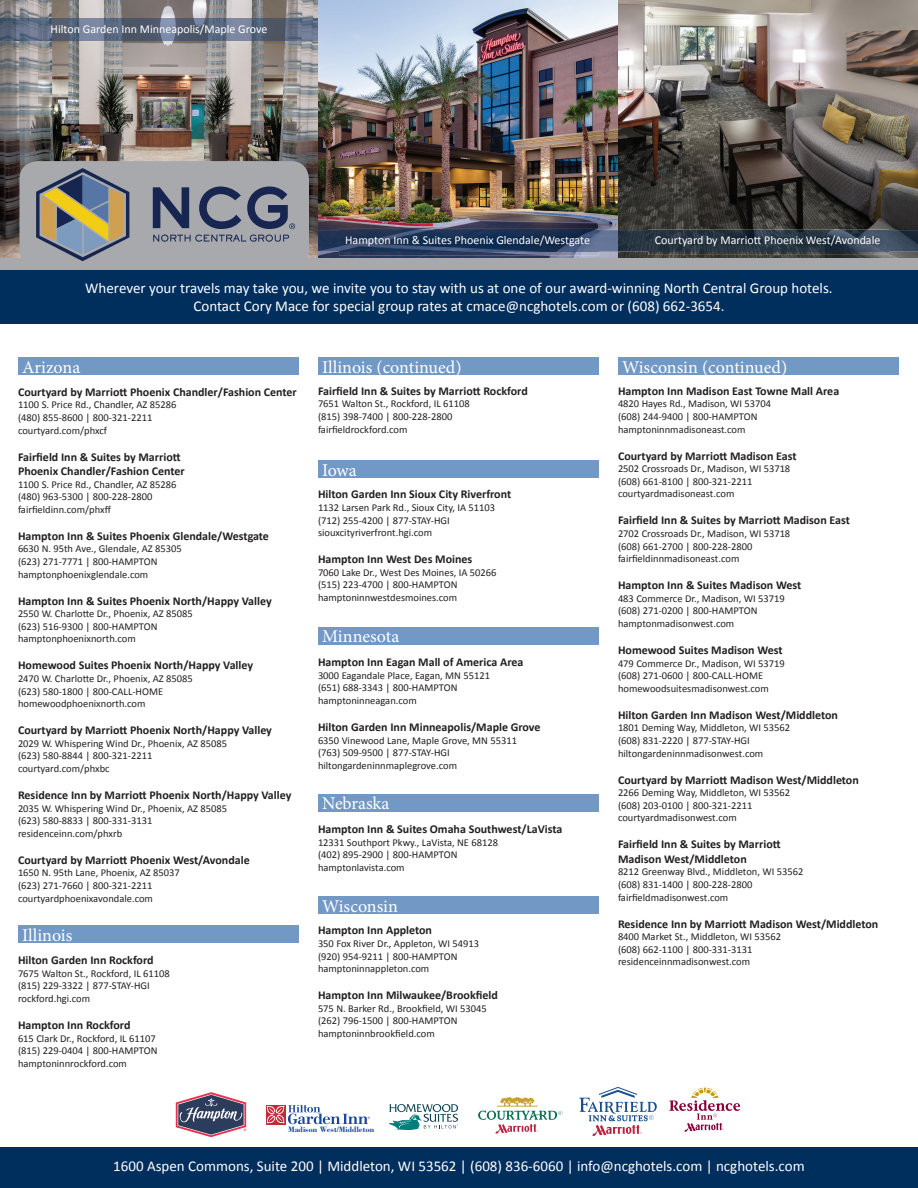
<style>
.page{position:relative;width:918px;height:1188px;background:#fff}
.page>*{position:absolute;margin:0;border:0;box-sizing:border-box;transform-origin:0 0}
.t1{font:18px "Minion Pro";color:#fff}
.t2{font:15px/18px "Calibri";color:#fff;text-align:center}
.t3{font:700 12px/14.4px "Calibri";color:#231f20}
.t4{font:12px "Calibri";color:#fff}
.t5{font:10.5px/12.6px "Calibri";color:#231f20}
.t6{font:700 7.95px "Bodoni";color:#18469d}
</style>
<div class="page">
<img style="left:318px;top:0;width:300px;height:258px">
<img style="left:618px;top:0;width:300px;height:258px">
<img style="left:0;top:0;width:318px;height:258px">
<div style="left:0;top:270px;width:918px;height:54px;background:#002e5d"></div>
<div style="left:0;top:258px;width:918px;height:12px;background:#a8a9ad"></div>
<div style="left:0;top:1147px;width:918px;height:41px;background:#002e5d"></div>
<div style="left:18px;top:357px;width:280px;height:18px;background:#7299c6"></div>
<div style="left:318px;top:357px;width:280px;height:18px;background:#7299c6"></div>
<div style="left:18px;top:926px;width:280px;height:18px;background:#7299c6"></div>
<div style="left:318px;top:460px;width:280px;height:18px;background:#7299c6"></div>
<div style="left:618px;top:357px;width:280px;height:18px;background:#7299c6"></div>
<div style="left:318px;top:794px;width:280px;height:18px;background:#7299c6"></div>
<div style="left:318px;top:627px;width:280px;height:18px;background:#7299c6"></div>
<div style="left:318px;top:896px;width:280px;height:18px;background:#7299c6"></div>
<svg style="left:176px;top:1092px;width:70px;height:45px"></svg>
<svg style="left:389px;top:1104px;width:69px;height:26px"></svg>
<div style="left:266px;top:1105px;width:20px;height:19px;background:#bf2b37"></div>
<svg style="left:267px;top:1105px;width:103px;height:19px"></svg>
<svg style="left:478px;top:1097px;width:84px;height:37px"></svg>
<svg style="left:579px;top:1087px;width:78px;height:49px"></svg>
<svg style="left:669px;top:1088px;width:71px;height:44px"></svg>
<div style="left:20px;top:161px;width:289px;height:107px;background:#a8a9ad;border-radius:18px"></div>
<svg style="left:36px;top:168px;width:93px;height:93px"></svg>
<svg style="left:153px;top:235px;width:136px;height:7px"></svg>
<svg style="left:153px;top:187px;width:36px;height:41px"></svg>
<svg style="left:199px;top:187px;width:42px;height:42px"></svg>
<svg style="left:247px;top:187px;width:48px;height:42px"></svg>
<img style="left:0;top:19px;width:318px;height:21px">
<img style="left:318px;top:230px;width:600px;height:22px">
<img style="left:339px;top:229px;width:260px;height:26px">
<img style="left:339px;top:230px;width:260px;height:22px">
<img style="left:648px;top:229px;width:241px;height:26px">
<img style="left:648px;top:230px;width:241px;height:22px">
<p class="t4" style="left:51px;top:21px;width:218px">Hilton Garden Inn Minneapolis/Maple Grove</p>
<p class="t4" style="left:345px;top:232px;width:246px">Hampton Inn &amp; Suites Phoenix Glendale/Westgate</p>
<p class="t4" style="left:655px;top:232px;width:227px">Courtyard by Marriott Phoenix West/Avondale</p>
<h2 class="t2" style="left:85px;top:280px;width:749px">Wherever your travels may take you, we invite you to stay with us at one of our award-winning North Central Group hotels.<br>Contact Cory Mace for special group rates at cmace@ncghotels.com or (608) 662-3654.</h2>
<h1 class="t1" style="left:22px;top:355px;width:60px">Arizona</h1>
<h1 class="t1" style="left:322px;top:355px;width:141px">Illinois (continued)</h1>
<p class="t3" style="left:18px;top:385px;width:280px">Courtyard by Marriott Phoenix Chandler/Fashion Center</p>
<p class="t5" style="left:18px;top:399px;width:160px">1100 S. Price Rd., Chandler, AZ 85286 (480) 855-8600 | 800-321-2211 courtyard.com/phxcf</p>
<p class="t3" style="left:18px;top:450px;width:168px">Fairfield Inn &amp; Suites by Marriott<br>Phoenix Chandler/Fashion Center</p>
<p class="t5" style="left:18px;top:478px;width:160px">1100 S. Price Rd., Chandler, AZ 85286 (480) 963-5300 | 800-228-2800 fairfieldinn.com/phxff</p>
<p class="t3" style="left:18px;top:529px;width:253px">Hampton Inn &amp; Suites Phoenix Glendale/Westgate</p>
<p class="t5" style="left:18px;top:543px;width:165px">6630 N. 95th Ave., Glendale, AZ 85305 (623) 271-7771 | 800-HAMPTON hamptonphoenixglendale.com</p>
<p class="t3" style="left:18px;top:594px;width:255px">Hampton Inn &amp; Suites Phoenix North/Happy Valley</p>
<p class="t5" style="left:18px;top:608px;width:176px">2550 W. Charlotte Dr., Phoenix, AZ 85085 (623) 516-9300 | 800-HAMPTON hamptonphoenixnorth.com</p>
<p class="t3" style="left:18px;top:658px;width:237px">Homewood Suites Phoenix North/Happy Valley</p>
<p class="t5" style="left:18px;top:672px;width:176px">2470 W. Charlotte Dr., Phoenix, AZ 85085 (623) 580-1800 | 800-CALL-HOME homewoodphoenixnorth.com</p>
<p class="t3" style="left:18px;top:723px;width:255px">Courtyard by Marriott Phoenix North/Happy Valley</p>
<p class="t5" style="left:18px;top:737px;width:211px">2029 W. Whispering Wind Dr., Phoenix, AZ 85085 (623) 580-8844 | 800-321-2211 courtyard.com/phxbc</p>
<p class="t3" style="left:18px;top:788px;width:275px">Residence Inn by Marriott Phoenix North/Happy Valley</p>
<p class="t5" style="left:18px;top:802px;width:211px">2035 W. Whispering Wind Dr., Phoenix, AZ 85085 (623) 580-8833 | 800-331-3131 residenceinn.com/phxrb</p>
<p class="t3" style="left:18px;top:853px;width:233px">Courtyard by Marriott Phoenix West/Avondale</p>
<p class="t5" style="left:18px;top:867px;width:163px">1650 N. 95th Lane, Phoenix, AZ 85037 (623) 271-7660 | 800-321-2211 courtyardphoenixavondale.com</p>
<h1 class="t1" style="left:22px;top:923px;width:52px">Illinois</h1>
<p class="t3" style="left:18px;top:953px;width:137px">Hilton Garden Inn Rockford</p>
<p class="t5" style="left:18px;top:967px;width:153px">7675 Walton St., Rockford, IL 61108 (815) 229-3322 | 877-STAY-HGI rockford.hgi.com</p>
<p class="t3" style="left:18px;top:1018px;width:114px">Hampton Inn Rockford</p>
<p class="t5" style="left:18px;top:1032px;width:141px">615 Clark Dr., Rockford, IL 61107 (815) 229-0404 | 800-HAMPTON hamptoninnrockford.com</p>
<p class="t3" style="left:318px;top:384px;width:211px">Fairfield Inn &amp; Suites by Marriott Rockford</p>
<p class="t5" style="left:318px;top:398px;width:153px">7651 Walton St., Rockford, IL 61108 (815) 398-7400 | 800-228-2800 fairfieldrockford.com</p>
<h1 class="t1" style="left:322px;top:458px;width:36px">Iowa</h1>
<p class="t3" style="left:318px;top:487px;width:195px">Hilton Garden Inn Sioux City Riverfront</p>
<p class="t5" style="left:318px;top:501px;width:179px">1132 Larsen Park Rd., Sioux City, IA 51103 (712) 255-4200 | 877-STAY-HGI siouxcityriverfront.hgi.com</p>
<p class="t3" style="left:318px;top:552px;width:156px">Hampton Inn West Des Moines</p>
<p class="t5" style="left:318px;top:566px;width:180px">7060 Lake Dr., West Des Moines, IA 50266 (515) 223-4700 | 800-HAMPTON hamptoninnwestdesmoines.com</p>
<h1 class="t1" style="left:322px;top:625px;width:79px">Minnesota</h1>
<p class="t3" style="left:318px;top:655px;width:207px">Hampton Inn Eagan Mall of America Area</p>
<p class="t5" style="left:318px;top:669px;width:174px">3000 Eagandale Place, Eagan, MN 55121 (651) 688-3343 | 800-HAMPTON hamptoninneagan.com</p>
<p class="t3" style="left:318px;top:720px;width:224px">Hilton Garden Inn Minneapolis/Maple Grove</p>
<p class="t5" style="left:318px;top:734px;width:201px">6350 Vinewood Lane, Maple Grove, MN 55311 (763) 509-9500 | 877-STAY-HGI hiltongardeninnmaplegrove.com</p>
<h1 class="t1" style="left:322px;top:792px;width:69px">Nebraska</h1>
<p class="t3" style="left:318px;top:822px;width:246px">Hampton Inn &amp; Suites Omaha Southwest/LaVista</p>
<p class="t5" style="left:318px;top:836px;width:182px">12331 Southport Pkwy., LaVista, NE 68128 (402) 895-2900 | 800-HAMPTON hamptonlavista.com</p>
<h1 class="t1" style="left:322px;top:894px;width:77px">Wisconsin</h1>
<p class="t3" style="left:318px;top:923px;width:116px">Hampton Inn Appleton</p>
<p class="t5" style="left:318px;top:937px;width:163px">350 Fox River Dr., Appleton, WI 54913 (920) 954-9211 | 800-HAMPTON hamptoninnappleton.com</p>
<p class="t3" style="left:318px;top:988px;width:181px">Hampton Inn Milwaukee/Brookfield</p>
<p class="t5" style="left:318px;top:1002px;width:170px">575 N. Barker Rd., Brookfield, WI 53045 (262) 796-1500 | 800-HAMPTON hamptoninnbrookfield.com</p>
<p class="t6" style="left:288px;top:1124px;width:88px">Madison West/Middleton</p>
<h1 class="t1" style="left:622px;top:355px;width:167px">Wisconsin (continued)</h1>
<p class="t3" style="left:618px;top:384px;width:223px">Hampton Inn Madison East Towne Mall Area</p>
<p class="t5" style="left:618px;top:398px;width:155px">4820 Hayes Rd., Madison, WI 53704 (608) 244-9400 | 800-HAMPTON hamptoninnmadisoneast.com</p>
<p class="t3" style="left:618px;top:448px;width:180px">Courtyard by Marriott Madison East</p>
<p class="t5" style="left:618px;top:462px;width:174px">2502 Crossroads Dr., Madison, WI 53718 (608) 661-8100 | 800-321-2211 courtyardmadisoneast.com</p>
<p class="t3" style="left:618px;top:513px;width:234px">Fairfield Inn &amp; Suites by Marriott Madison East</p>
<p class="t5" style="left:618px;top:527px;width:174px">2702 Crossroads Dr., Madison, WI 53718 (608) 661-2700 | 800-228-2800 fairfieldinnmadisoneast.com</p>
<p class="t3" style="left:618px;top:578px;width:185px">Hampton Inn &amp; Suites Madison West</p>
<p class="t5" style="left:618px;top:592px;width:168px">483 Commerce Dr., Madison, WI 53719 (608) 271-0200 | 800-HAMPTON hamptonmadisonwest.com</p>
<p class="t3" style="left:618px;top:643px;width:166px">Homewood Suites Madison West</p>
<p class="t5" style="left:618px;top:657px;width:168px">479 Commerce Dr., Madison, WI 53719 (608) 271-0600 | 800-CALL-HOME homewoodsuitesmadisonwest.com</p>
<p class="t3" style="left:618px;top:708px;width:222px">Hilton Garden Inn Madison West/Middleton</p>
<p class="t5" style="left:618px;top:722px;width:174px">1801 Deming Way, Middleton, WI 53562 (608) 831-2220 | 877-STAY-HGI hiltongardeninnmadisonwest.com</p>
<p class="t3" style="left:618px;top:772px;width:242px">Courtyard by Marriott Madison West/Middleton</p>
<p class="t5" style="left:618px;top:786px;width:174px">2266 Deming Way, Middleton, WI 53562 (608) 203-0100 | 800-321-2211 courtyardmadisonwest.com</p>
<p class="t3" style="left:618px;top:837px;width:164px">Fairfield Inn &amp; Suites by Marriott<br>Madison West/Middleton</p>
<p class="t5" style="left:618px;top:866px;width:187px">8212 Greenway Blvd., Middleton, WI 53562 (608) 831-1400 | 800-228-2800 fairfieldmadisonwest.com</p>
<p class="t3" style="left:618px;top:916px;width:262px">Residence Inn by Marriott Madison West/Middleton</p>
<p class="t5" style="left:618px;top:930px;width:165px">8400 Market St., Middleton, WI 53562 (608) 662-1100 | 800-331-3131 residenceinnmadisonwest.com</p>
<h2 class="t2" style="left:113px;top:1157px;width:693px">1600 Aspen Commons, Suite 200 | Middleton, WI 53562 | (608) 836-6060 | info@ncghotels.com | ncghotels.com</h2>
</div>
